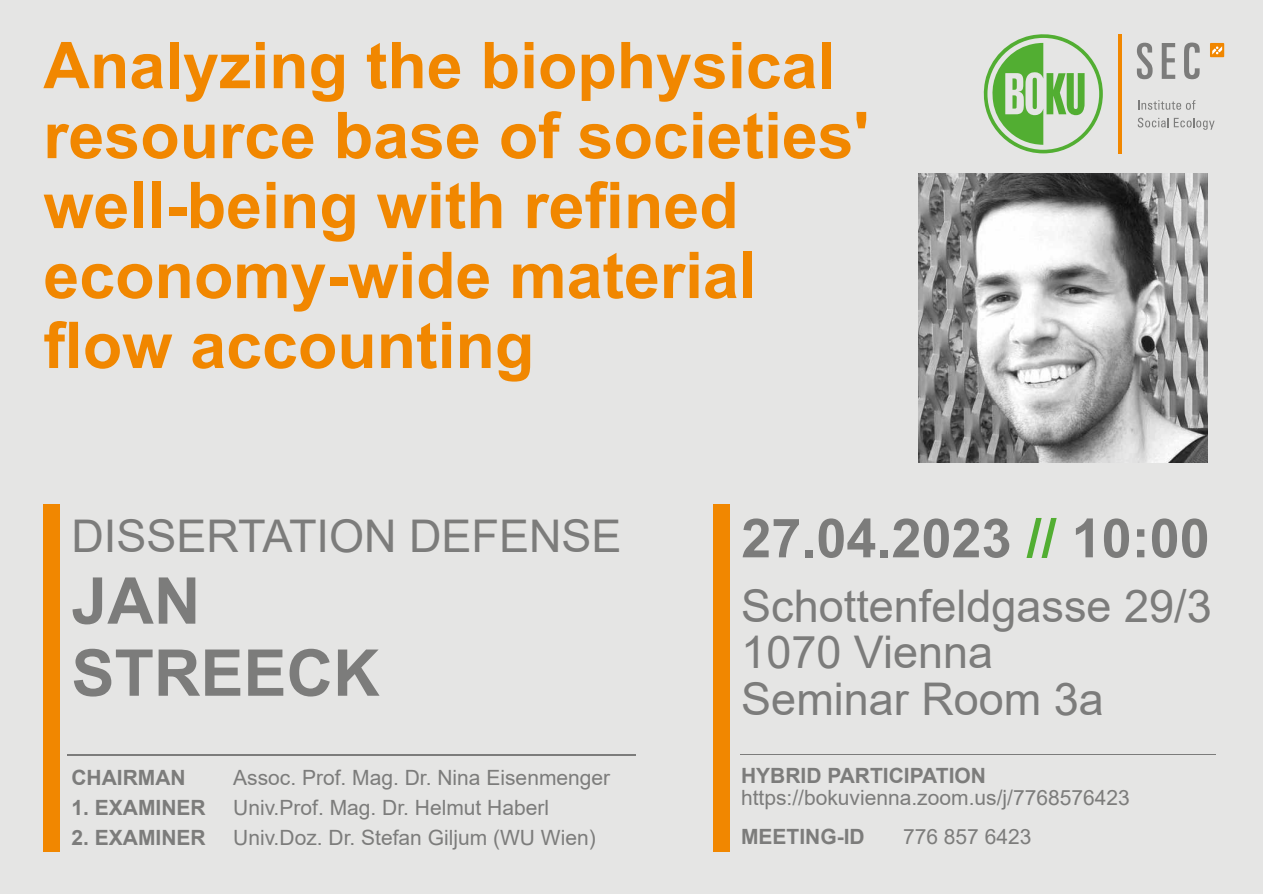
<style>
.page{position:relative;width:1263px;height:894px;background:#fff}
.page>*{position:absolute;margin:0;border:0;box-sizing:border-box;transform-origin:0 0}
.t1{font:700 64.5px/69.9px "Arial";color:#f18700}
.t2{font:700 64.5px/72px "Arial";color:#7c7c7b}
.t3{font:700 54px "Arial";color:#7c7c7b}
.t4{font:45px/46.5px "Arial";color:#7c7c7b}
.t5{font:21px/30px "Arial";color:#7c7c7b}
.t6{font:700 21px "Arial";color:#7c7c7b}
.s1{color:#52ae32}
</style>
<div class="page">
<div style="left:0;top:0;width:1263px;height:893px;background:#e5e5e4"></div>
<svg style="left:984px;top:34px;width:119px;height:119px"></svg>
<svg style="left:1138px;top:100px;width:57px;height:10px"></svg>
<svg style="left:1138px;top:118px;width:76px;height:12px"></svg>
<hr style="left:1118px;top:34px;width:4px;height:119px;background:#f18700">
<svg style="left:1137px;top:43px;width:16px;height:36px"></svg>
<svg style="left:1162px;top:43px;width:13px;height:36px"></svg>
<svg style="left:1184px;top:43px;width:16px;height:36px"></svg>
<div style="left:1210px;top:43px;width:14px;height:14px;background:#f18700"></div>
<svg style="left:1212px;top:46px;width:10px;height:8px"></svg>
<hr style="left:68px;top:753px;width:568px;height:1px;background:#7c7c7b">
<hr style="left:740px;top:753px;width:476px;height:1px;background:#7c7c7b">
<div style="left:44px;top:503px;width:16px;height:348px;background:#f18700"></div>
<div style="left:713px;top:503px;width:17px;height:348px;background:#f18700"></div>
<img style="left:919px;top:174px;width:289px;height:289px">
<h1 class="t1" style="left:43px;top:36px;width:827px">Analyzing the biophysical resource base of societies' well-being with refined economy-wide material flow accounting</h1>
<h3 class="t4" style="left:71px;top:516px;width:552px">DISSERTATION DEFENSE</h3>
<h1 class="t2" style="left:71px;top:570px;width:310px">JAN<br>STREECK</h1>
<h2 class="t3" style="left:741px;top:517px;width:470px">27.04.2023 <span class="s1">//</span> 10:00</h2>
<h3 class="t4" style="left:741px;top:586px;width:472px">Schottenfeldgasse 29/3<br>1070 Vienna<br>Seminar Room 3a</h3>
<p class="t6" style="left:71px;top:769px;width:116px">CHAIRMAN</p>
<p class="t6" style="left:71px;top:799px;width:136px">1. EXAMINER</p>
<p class="t6" style="left:71px;top:829px;width:136px">2. EXAMINER</p>
<p class="t5" style="left:233px;top:764px;width:379px">Assoc. Prof. Mag. Dr. Nina Eisenmenger<br>Univ.Prof. Mag. Dr. Helmut Haberl<br>Univ.Doz. Dr. Stefan Giljum (WU Wien)</p>
<p class="t6" style="left:741px;top:767px;width:246px">HYBRID PARTICIPATION</p>
<p class="t5" style="left:741px;top:784px;width:390px">https://bokuvienna.zoom.us/j/7768576423</p>
<p class="t6" style="left:741px;top:828px;width:125px">MEETING-ID</p>
<p class="t5" style="left:903px;top:823px;width:130px">776 857 6423</p>
</div>
